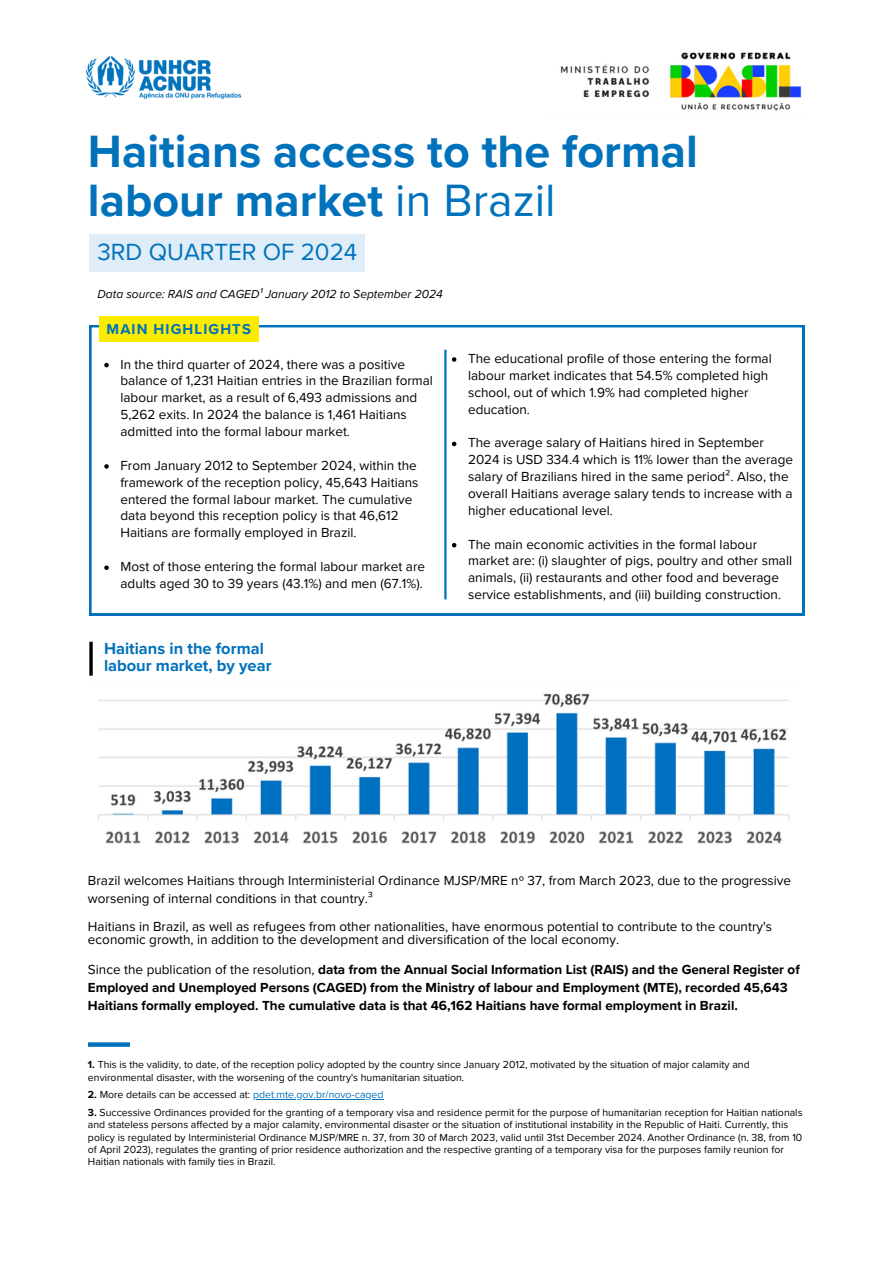
<style>
.page{position:relative;width:894px;height:1264px;background:#fff}
.page>*{position:absolute;margin:0;border:0;box-sizing:border-box;transform-origin:0 0}
.t1{font:700 46.65px/49.5px "Proxima Nova";color:#0072bc}
.t2{font:24.15px "Proxima Nova";color:#0072bc}
.t3{font:700 16.5px/16.8px "Proxima Nova";color:#0072bc}
.t4{font:700 14.85px "Proxima Nova";letter-spacing:.075em;color:#0072bc}
.t5{font:13.5px/16.8px "Proxima Nova";color:#000}
.t6{font:700 13.5px/18px "Proxima Nova";color:#000}
.t7{font:italic 12px "Proxima Nova";color:#000}
.t8{font:10.5px/12.5px "Proxima Nova";color:#000}
.s1{font-weight:400}
.s2{font-weight:700}
.s3{color:#0072bc}
</style>
<div class="page">
<svg style="left:89px;top:325px;width:715px;height:290px"></svg>
<img style="left:85px;top:56px;width:157px;height:43px">
<img style="left:560px;top:52px;width:242px;height:59px">
<svg style="left:88px;top:1042px;width:42px;height:4px"></svg>
<hr style="left:444px;top:350px;width:2px;height:249px;background:#0072bc">
<svg style="left:89px;top:641px;width:4px;height:34px"></svg>
<img style="left:98px;top:693px;width:692px;height:151px">
<div style="left:89px;top:235px;width:276px;height:37px;background:#deedf7"></div>
<hr style="left:253px;top:1098px;width:130px;height:1px;background:#0072bc">
<svg style="left:104px;top:363px;width:5px;height:4px"></svg>
<svg style="left:104px;top:464px;width:5px;height:4px"></svg>
<svg style="left:104px;top:565px;width:5px;height:5px"></svg>
<svg style="left:452px;top:357px;width:4px;height:5px"></svg>
<svg style="left:452px;top:441px;width:4px;height:5px"></svg>
<svg style="left:452px;top:543px;width:4px;height:4px"></svg>
<div style="left:99px;top:316px;width:160px;height:25px;background:#faeb00"></div>
<p class="t1" style="left:88px;top:128px;width:611px">Haitians access to the formal labour market <span class="s1">in Brazil</span></p>
<p class="t2" style="left:97px;top:238px;width:261px">3RD QUARTER OF 2024</p>
<h1 class="t7" style="left:97px;top:286px;width:347px">Data source: RAIS and CAGED¹ January 2012 to September 2024</h1>
<h5 class="t4" style="left:107px;top:320px;width:146px">MAIN HIGHLIGHTS</h5>
<p class="t5" style="left:120px;top:356px;width:314px">In the third quarter of 2024, there was a positive balance of 1,231 Haitian entries in the Brazilian formal labour market, as a result of 6,493 admissions and 5,262 exits. In 2024 the balance is 1,461 Haitians admitted into the formal labour market.</p>
<p class="t5" style="left:120px;top:457px;width:299px">From January 2012 to September 2024, within the framework of the reception policy, 45,643 Haitians entered the formal labour market. The cumulative data beyond this reception policy is that 46,612<br>Haitians are formally employed in Brazil.</p>
<p class="t5" style="left:120px;top:558px;width:306px">Most of those entering the formal labour market are adults aged 30 to 39 years (43.1%) and men (67.1%).</p>
<h5 class="t3" style="left:104px;top:640px;width:169px">Haitians in the formal labour market, by year</h5>
<p class="t5" style="left:468px;top:350px;width:305px">The educational profile of those entering the formal labour market indicates that 54.5% completed high school, out of which 1.9% had completed higher education.</p>
<h3 class="t5" style="left:468px;top:434px;width:326px">The average salary of Haitians hired in September 2024 is USD 334.4 which is 11% lower than the average salary of Brazilians hired in the same period². Also, the overall Haitians average salary tends to increase with a higher educational level.</h3>
<p class="t5" style="left:468px;top:536px;width:325px">The main economic activities in the formal labour market are: (i) slaughter of pigs, poultry and other small animals, (ii) restaurants and other food and beverage service establishments, and (iii) building construction.</p>
<p class="t5" style="left:88px;top:871px;width:704px;line-height:18px">Brazil welcomes Haitians through Interministerial Ordinance MJSP/MRE nº 37, from March 2023, due to the progressive worsening of internal conditions in that country.³</p>
<p class="t5" style="left:88px;top:920px;width:685px;line-height:13.5px">Haitians in Brazil, as well as refugees from other nationalities, have enormous potential to contribute to the country's economic growth, in addition to the development and diversification of the local economy.</p>
<p class="t6" style="left:88px;top:960px;width:713px"><span class="s1">Since the publication of the resolution,</span> data from the Annual Social Information List (RAIS) and the General Register of<br>Employed and Unemployed Persons (CAGED) from the Ministry of labour and Employment (MTE), recorded 45,643<br>Haitians formally employed. The cumulative data is that 46,162 Haitians have formal employment in Brazil.</p>
<h2 class="t8" style="left:88px;top:1058px;width:663px"><span class="s2">1.</span> This is the validity, to date, of the reception policy adopted by the country since January 2012, motivated by the situation of major calamity and environmental disaster, with the worsening of the country's humanitarian situation.</h2>
<h6 class="t8" style="left:88px;top:1088px;width:297px"><span class="s2">2.</span> More details can be accessed at: <span class="s3">pdet.mte.gov.br/novo-caged</span></h6>
<h4 class="t8" style="left:88px;top:1106px;width:715px"><span class="s2">3.</span> Successive Ordinances provided for the granting of a temporary visa and residence permit for the purpose of humanitarian reception for Haitian nationals</h4>
<p class="t8" style="left:88px;top:1118px;width:715px">and stateless persons affected by a major calamity, environmental disaster or the situation of institutional instability in the Republic of Haiti. Currently, this policy is regulated by Interministerial Ordinance MJSP/MRE n. 37, from 30 of March 2023, valid until 31st December 2024. Another Ordinance (n. 38, from 10 of April 2023), regulates the granting of prior residence authorization and the respective granting of a temporary visa for the purposes family reunion for Haitian nationals with family ties in Brazil.</p>
</div>
